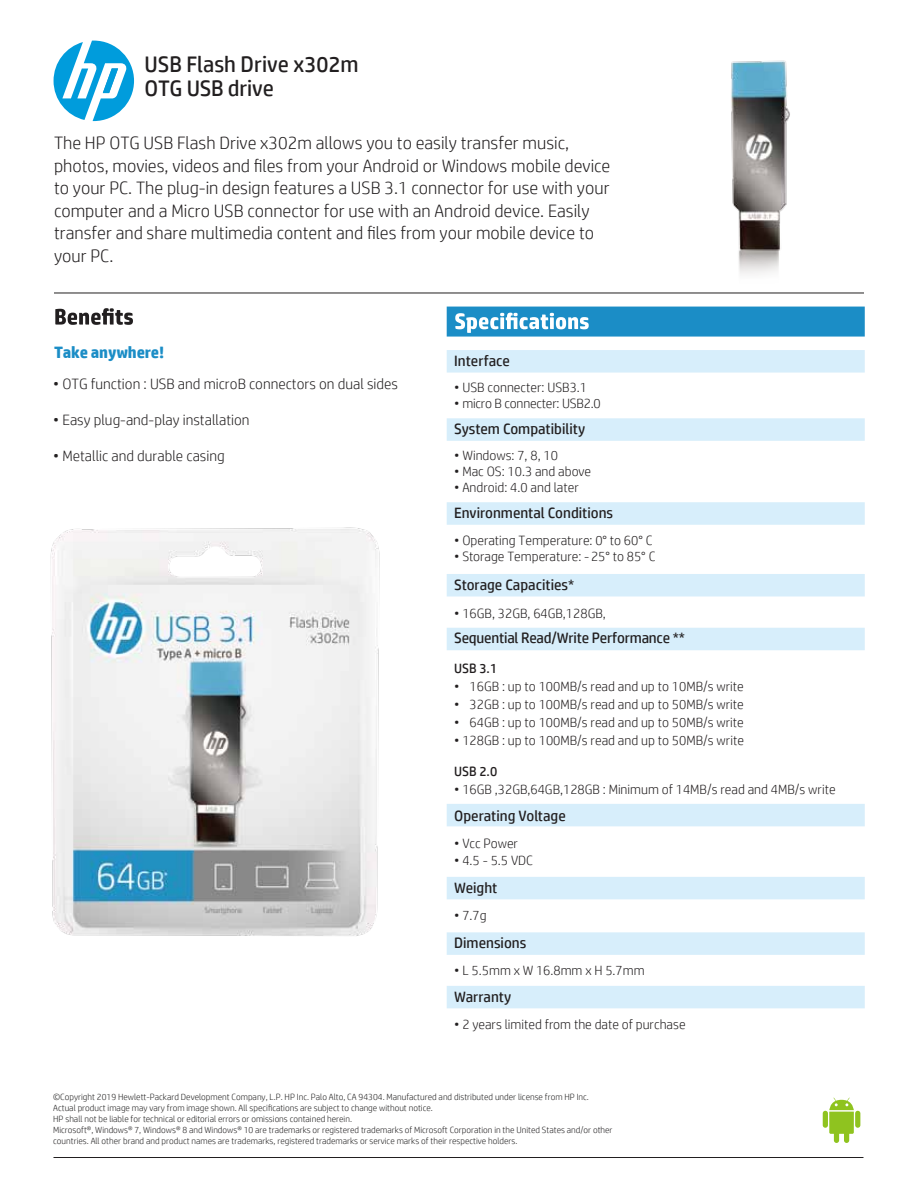
<style>
.page{position:relative;width:918px;height:1188px;background:#fff}
.page>*{position:absolute;margin:0;border:0;box-sizing:border-box;transform-origin:0 0}
.t1{font:22.5px/24px "HP Simplified";color:#221f20}
.t2{font:300 18px/22.5px "HP Simplified";color:#221f20}
.t3{font:700 16.5px "HP Simplified";letter-spacing:-.01em;color:#1b8dc6}
.t4{font:15px "HP Simplified";color:#221f20}
.t5{font:300 15px "HP Simplified";color:#221f20}
.t6{font:300 13.5px "HP Simplified";color:#221f20}
.t7{font:300 13.5px "HP Simplified";color:#221e1f}
.t8{font:13.5px "HP Simplified";color:#221e1f}
.t9{font:300 9px/10.8px "HP Simplified";color:#232222}
.t10{font:300 9px/10.8px "HP Simplified";color:#232122}
.s1{color:#201d1e}
.s2{color:#232222}
</style>
<div class="page">
<svg style="left:55px;top:308px;width:78px;height:17px"></svg>
<hr style="left:54px;top:293px;width:810px;height:1px;background:#221f20">
<svg style="left:54px;top:41px;width:80px;height:80px"></svg>
<div style="left:447px;top:307px;width:418px;height:30px;background:#1b8dc6"></div>
<svg style="left:455px;top:313px;width:134px;height:20px"></svg>
<div style="left:447px;top:418px;width:418px;height:23px;background:#d7eefb"></div>
<div style="left:447px;top:502px;width:418px;height:23px;background:#d7eefb"></div>
<div style="left:447px;top:628px;width:418px;height:22px;background:#d7eefb"></div>
<div style="left:447px;top:804px;width:418px;height:22px;background:#d7eefb"></div>
<div style="left:447px;top:877px;width:418px;height:22px;background:#d7eefb"></div>
<div style="left:447px;top:932px;width:418px;height:23px;background:#d7eefb"></div>
<div style="left:447px;top:574px;width:418px;height:22px;background:#d7eefb"></div>
<div style="left:447px;top:986px;width:418px;height:22px;background:#d7eefb"></div>
<hr style="left:53px;top:1157px;width:810px;height:1px;background:#221f20">
<svg style="left:829px;top:1098px;width:25px;height:45px"></svg>
<div style="left:855px;top:1111px;width:5px;height:17px;background:#8fc31f;border-radius:3px"></div>
<div style="left:823px;top:1111px;width:5px;height:17px;background:#8fc31f;border-radius:3px"></div>
<div style="left:447px;top:350px;width:418px;height:23px;background:#d7eefb"></div>
<img style="left:731px;top:60px;width:59px;height:181px">
<img style="left:660px;top:241px;width:203px;height:178px">
<img style="left:50px;top:527px;width:330px;height:409px">
<p class="t1" style="left:144px;top:52px;width:216px">USB Flash Drive x302m<br>OTG USB drive</p>
<p class="t2" style="left:54px;top:132px;width:558px">The HP OTG USB Flash Drive x302m allows you to easily transfer music, photos, movies, videos and files from your Android or Windows mobile device to your PC. The plug-in design features a USB 3.1 connector for use with your computer and a Micro USB connector for use with an Android device. Easily transfer and share multimedia content and files from your mobile device to your PC.</p>
<p class="t3" style="left:54px;top:342px;width:112px">Take anywhere!</p>
<p class="t5" style="left:53px;top:376px;width:346px">• OTG function : USB and microB connectors on dual sides</p>
<p class="t5" style="left:53px;top:412px;width:198px">• Easy plug-and-play installation</p>
<p class="t5" style="left:53px;top:448px;width:173px">• Metallic and durable casing</p>
<p class="t4" style="left:454px;top:352px;width:57px">Interface</p>
<p class="t6" style="left:454px;top:380px;width:135px">• USB connecter: USB3.1</p>
<p class="t6" style="left:454px;top:396px;width:148px">• micro B connecter: USB2.0</p>
<p class="t4" style="left:454px;top:420px;width:133px">System Compatibility</p>
<p class="t6" style="left:454px;top:447px;width:105px">• Windows: 7, 8, 10</p>
<p class="t6" style="left:454px;top:464px;width:138px">• Mac OS: 10.3 and above</p>
<p class="t6" style="left:454px;top:480px;width:126px">• Android: 4.0 and later</p>
<p class="t4" style="left:454px;top:504px;width:161px">Environmental Conditions</p>
<p class="t6" style="left:454px;top:533px;width:200px">• Operating Temperature: 0° to 60° C</p>
<p class="t6" style="left:454px;top:549px;width:203px">• Storage Temperature: - 25° to 85° C</p>
<p class="t4" style="left:454px;top:576px;width:121px">Storage Capacities*</p>
<p class="t6" style="left:454px;top:606px;width:153px">• 16GB, 32GB, 64GB,128GB,</p>
<p class="t4" style="left:454px;top:630px;width:232px">Sequential Read/Write Performance **</p>
<p class="t8" style="left:454px;top:661px;width:45px">USB 3.1</p>
<p class="t7" style="left:454px;top:679px;width:291px">• 16GB <span class="s1">:</span> up to 100MB/s read and up to 10MB/s write</p>
<p class="t7" style="left:454px;top:697px;width:291px">• 32GB <span class="s1">:</span> up to 100MB/s read and up to 50MB/s write</p>
<p class="t7" style="left:454px;top:715px;width:291px">• 64GB <span class="s1">:</span> up to 100MB/s read and up to 50MB/s write</p>
<p class="t7" style="left:454px;top:733px;width:291px">• 128GB <span class="s1">:</span> up to 100MB/s read and up to 50MB/s write</p>
<p class="t8" style="left:454px;top:764px;width:45px">USB 2.0</p>
<p class="t7" style="left:454px;top:782px;width:383px">• 16GB <span class="s1">,32GB,64GB,128GB :</span> Minimum of 14MB/s read and 4MB/s write</p>
<p class="t4" style="left:454px;top:807px;width:113px">Operating Voltage</p>
<p class="t6" style="left:454px;top:836px;width:65px">• Vcc Power</p>
<p class="t6" style="left:454px;top:852px;width:80px">• 4.5 - 5.5 VDC</p>
<p class="t4" style="left:454px;top:879px;width:45px">Weight</p>
<p class="t6" style="left:454px;top:907px;width:34px">• 7.7g</p>
<p class="t4" style="left:454px;top:934px;width:74px">Dimensions</p>
<p class="t6" style="left:454px;top:963px;width:192px">• L 5.5mm x W 16.8mm x H 5.7mm</p>
<p class="t4" style="left:454px;top:988px;width:59px">Warranty</p>
<p class="t6" style="left:454px;top:1016px;width:233px">• 2 years limited from the date of purchase</p>
<p class="t9" style="left:53px;top:1092px;width:537px">©Copyright 2019 Hewlett-Packard Development Company, L.P. HP Inc. Palo Alto, CA 94304. Manufactured and distributed under license from HP Inc.<br>Actual product image may vary from image shown. All specifications are subject to change without notice.<br>HP shall not be liable for technical or editorial errors or omissions contained herein.</p>
<p class="t10" style="left:53px;top:1124px;width:561px">Microsoft®, Windows® 7, Windows® 8 and Windows® 10 are trademarks or registered trademarks of Microsoft Corporation in the United States and/or other countries. <span class="s2">All other brand and product names are trademarks, registered trademarks or service marks of their respective holders.</span></p>
</div>
